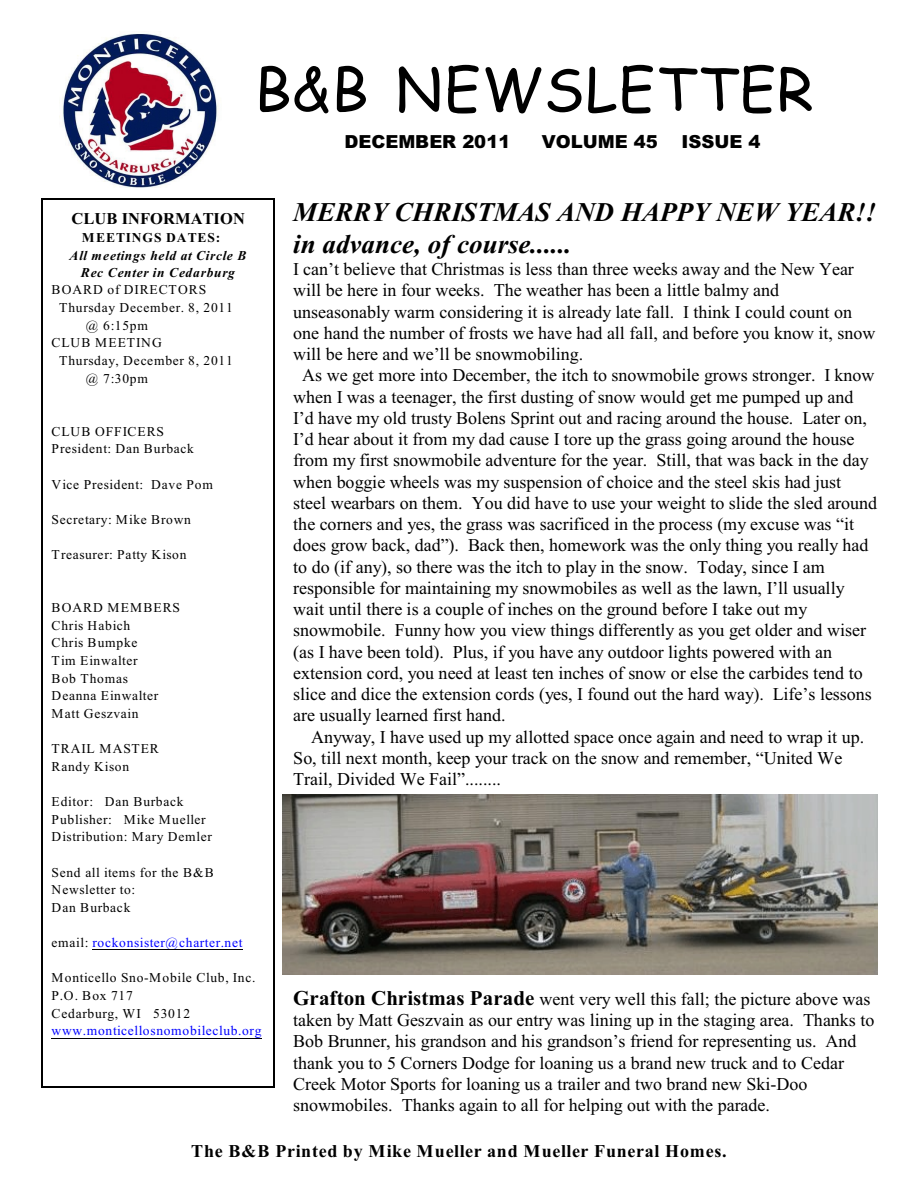
<style>
.page{position:relative;width:918px;height:1188px;background:#fff}
.page>*{position:absolute;margin:0;border:0;box-sizing:border-box;transform-origin:0 0}
.t1{font:italic 58.5px "Comic Sans MS";letter-spacing:.015em;color:#000}
.t2{font:italic 700 27px/31.2px "Times New Roman";color:#000}
.t3{font:18px/21.3px "Times New Roman";color:#000}
.t4{font:700 18px "Times New Roman";letter-spacing:.035em;color:#000}
.t5{font:italic 900 18px "Arial";color:#000}
.t6{font:700 16.5px "Times New Roman";color:#000}
.t7{font:13.5px/17.7px "Times New Roman";letter-spacing:.055em;color:#000}
.t8{font:13.5px "Times New Roman";letter-spacing:.045em;color:#00f}
.t9{font:italic 700 13.5px/17.4px "Times New Roman";letter-spacing:.055em;color:#000;text-align:center}
.t10{font:700 13.5px "Times New Roman";letter-spacing:.075em;color:#000}
.t11{font:13.5px "Times New Roman";letter-spacing:.08em;color:#000}
.s1{color:#000}
.s2{font-weight:700;font-size:21px}
</style>
<div class="page">
<img style="left:282px;top:794px;width:596px;height:181px">
<img style="left:59px;top:34px;width:160px;height:154px">
<hr style="left:93px;top:950px;width:150px;height:1px;background:#000">
<hr style="left:52px;top:1038px;width:210px;height:1px;background:#000">
<hr style="left:41px;top:198px;width:1px;height:889px;background:#000">
<hr style="left:274px;top:198px;width:1px;height:889px;background:#000">
<hr style="left:41px;top:198px;width:234px;height:1px;background:#000">
<hr style="left:41px;top:1086px;width:234px;height:1px;background:#000">
<h1 class="t1" style="left:255px;top:64px;width:560px">B&amp;B NEWSLETTER</h1>
<p class="t5" style="left:344px;top:135px;width:168px">DECEMBER 2011</p>
<p class="t5" style="left:542px;top:135px;width:117px">VOLUME 45</p>
<p class="t5" style="left:682px;top:135px;width:80px">ISSUE 4</p>
<p class="t6" style="left:72px;top:213px;width:175px">CLUB INFORMATION</p>
<p class="t10" style="left:82px;top:233px;width:140px">MEETINGS DATES:</p>
<p class="t9" style="left:69px;top:248px;width:178px">All meetings held at Circle B<br>Rec Center in Cedarburg</p>
<p class="t7" style="left:52px;top:282px;width:156px">BOARD of DIRECTORS</p>
<p class="t7" style="left:59px;top:300px;width:175px">Thursday December. 8, 2011</p>
<p class="t7" style="left:86px;top:318px;width:64px">@ 6:15pm</p>
<p class="t11" style="left:52px;top:338px;width:112px">CLUB MEETING</p>
<p class="t7" style="left:59px;top:353px;width:175px">Thursday, December 8, 2011</p>
<p class="t7" style="left:86px;top:371px;width:64px">@ 7:30pm</p>
<p class="t7" style="left:52px;top:424px;width:144px">CLUB OFFICERS<br>President: Dan Burback</p>
<p class="t7" style="left:52px;top:476px;width:163px">Vice President: Dave Pom</p>
<p class="t7" style="left:52px;top:512px;width:141px">Secretary: Mike Brown</p>
<p class="t7" style="left:52px;top:547px;width:136px">Treasurer: Patty Kison</p>
<p class="t7" style="left:52px;top:600px;width:130px">BOARD MEMBERS<br>Chris Habich<br>Chris Bumpke<br>Tim Einwalter<br>Bob Thomas<br>Deanna Einwalter<br>Matt Geszvain</p>
<p class="t7" style="left:52px;top:741px;width:109px">TRAIL MASTER<br>Randy Kison</p>
<p class="t7" style="left:52px;top:794px;width:162px">Editor: Dan Burback<br>Publisher: Mike Mueller<br>Distribution: Mary Demler</p>
<p class="t7" style="left:52px;top:865px;width:164px">Send all items for the B&amp;B<br>Newsletter to:<br>Dan Burback</p>
<p class="t8" style="left:52px;top:938px;width:192px"><span class="s1">email:</span> rockonsister@charter.net</p>
<p class="t7" style="left:52px;top:970px;width:205px">Monticello Sno-Mobile Club, Inc.<br>P.O. Box 717<br>Cedarburg, WI 53012</p>
<p class="t8" style="left:52px;top:1026px;width:211px">www.monticellosnomobileclub.org</p>
<h2 class="t2" style="left:293px;top:200px;width:584px">MERRY CHRISTMAS AND HAPPY NEW YEAR!! in advance, of course......</h2>
<p class="t3" style="left:293px;top:260px;width:562px">I can’t believe that Christmas is less than three weeks away and the New Year</p>
<p class="t3" style="left:293px;top:282px;width:487px">will be here in four weeks. The weather has been a little balmy and</p>
<p class="t3" style="left:293px;top:303px;width:560px">unseasonably warm considering it is already late fall. I think I could count on</p>
<p class="t3" style="left:293px;top:324px;width:584px">one hand the number of frosts we have had all fall, and before you know it, snow</p>
<p class="t3" style="left:293px;top:345px;width:291px">will be here and we’ll be snowmobiling.</p>
<p class="t3" style="left:302px;top:366px;width:574px">As we get more into December, the itch to snowmobile grows stronger. I know</p>
<p class="t3" style="left:293px;top:388px;width:562px">when I was a teenager, the first dusting of snow would get me pumped up and</p>
<p class="t3" style="left:293px;top:409px;width:575px">I’d have my old trusty Bolens Sprint out and racing around the house. Later on,</p>
<p class="t3" style="left:293px;top:430px;width:563px">I’d hear about it from my dad cause I tore up the grass going around the house</p>
<p class="t3" style="left:293px;top:451px;width:577px">from my first snowmobile adventure for the year. Still, that was back in the day</p>
<p class="t3" style="left:293px;top:473px;width:549px">when boggie wheels was my suspension of choice and the steel skis had just</p>
<p class="t3" style="left:293px;top:494px;width:585px">steel wearbars on them. You did have to use your weight to slide the sled around</p>
<p class="t3" style="left:293px;top:515px;width:562px">the corners and yes, the grass was sacrificed in the process (my excuse was “it</p>
<p class="t3" style="left:293px;top:536px;width:577px">does grow back, dad”). Back then, homework was the only thing you really had</p>
<p class="t3" style="left:293px;top:558px;width:533px">to do (if any), so there was the itch to play in the snow. Today, since I am</p>
<p class="t3" style="left:293px;top:579px;width:553px">responsible for maintaining my snowmobiles as well as the lawn, I’ll usually</p>
<p class="t3" style="left:293px;top:600px;width:516px">wait until there is a couple of inches on the ground before I take out my</p>
<p class="t3" style="left:293px;top:621px;width:574px">snowmobile. Funny how you view things differently as you get older and wiser</p>
<p class="t3" style="left:293px;top:643px;width:541px">(as I have been told). Plus, if you have any outdoor lights powered with an</p>
<p class="t3" style="left:293px;top:664px;width:571px">extension cord, you need at least ten inches of snow or else the carbides tend to</p>
<p class="t3" style="left:293px;top:685px;width:580px">slice and dice the extension cords (yes, I found out the hard way). Life’s lessons</p>
<p class="t3" style="left:293px;top:706px;width:214px">are usually learned first hand.</p>
<p class="t3" style="left:311px;top:728px;width:555px">Anyway, I have used up my allotted space once again and need to wrap it up.</p>
<p class="t3" style="left:293px;top:749px;width:551px">So, till next month, keep your track on the snow and remember, “United We</p>
<p class="t3" style="left:293px;top:770px;width:209px">Trail, Divided We Fail”........</p>
<p class="t3" style="left:293px;top:990px;width:583px"><span class="s2">Grafton Christmas Parade</span> went very well this fall; the picture above was taken by Matt Geszvain as our entry was lining up in the staging area. Thanks to Bob Brunner, his grandson and his grandson’s friend for representing us. And thank you to 5 Corners Dodge for loaning us a brand new truck and to Cedar Creek Motor Sports for loaning us a trailer and two brand new Ski-Doo snowmobiles. Thanks again to all for helping out with the parade.</p>
<p class="t4" style="left:191px;top:1145px;width:537px">The B&amp;B Printed by Mike Mueller and Mueller Funeral Homes.</p>
</div>
